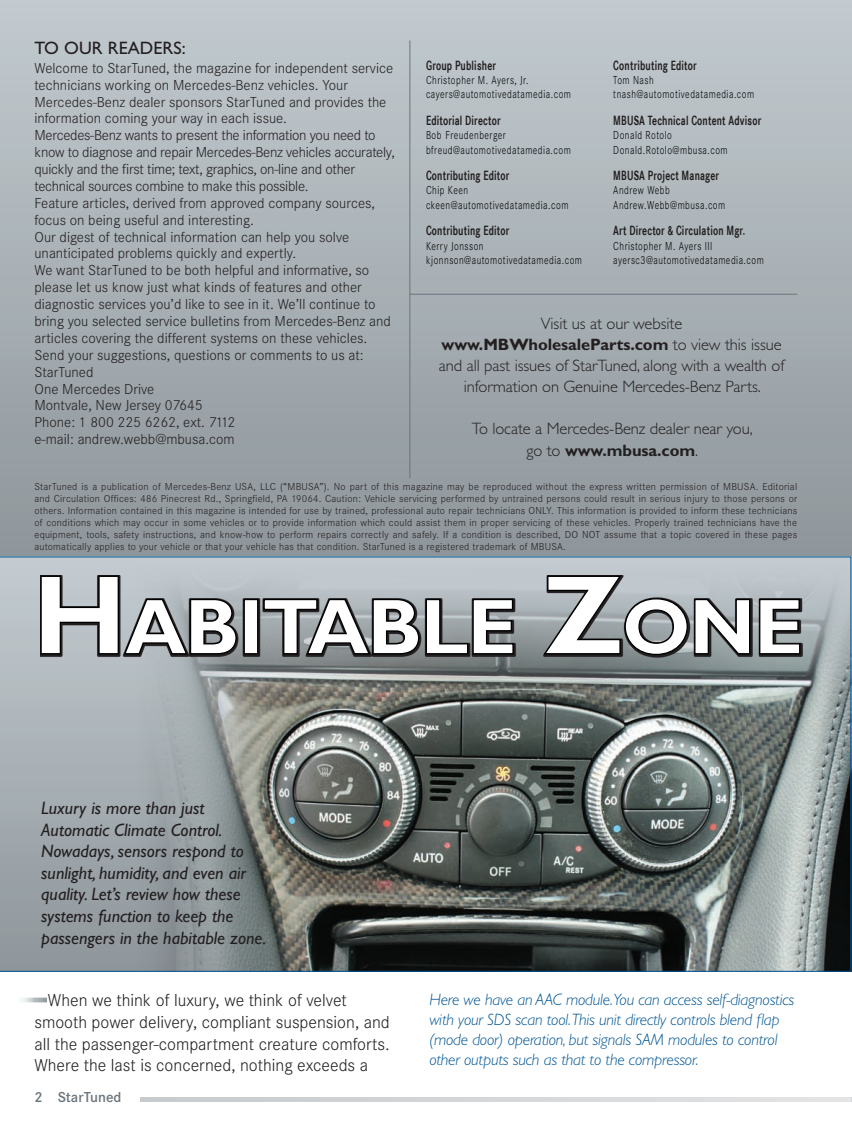
<style>
.page{position:relative;width:852px;height:1136px;background:#fff}
.page>*{position:absolute;margin:0;border:0;box-sizing:border-box;transform-origin:0 0}
.t1{font:700 79.5px "Gill Sans";letter-spacing:-.03em;color:#fff}
.t2{font:italic 18px/21.6px "Gill Sans";color:#231f20}
.t3{font:300 18px/21.6px "Corporate S";color:#231f20}
.t4{font:18px "Gill Sans";letter-spacing:.21em;color:#231f20}
.t5{font:300 16.5px/21px "Gill Sans";letter-spacing:-.005em;color:#231f20;text-align:center}
.t6{font:italic 300 16.5px/19.8px "Gill Sans";letter-spacing:-.015em;color:#005595}
.t7{font:300 15px/16.8px "Corporate S";color:#231f20}
.t8{font:600 15px "Corporate S";color:#6a747b}
.t9{font:700 13.8px "Corporate S";letter-spacing:.02em;color:#231f20;scale:.7 1}
.t10{font:300 12px/14.4px "Corporate S";letter-spacing:.05em;color:#000;scale:.8 1}
.t11{font:300 10.5px/12px "Corporate S";letter-spacing:.02em;color:#231f20;text-align:justify}
.s1{font-weight:700}
.s2{font-size:113.55px}
</style>
<div class="page">
<svg style="left:141px;top:1097px;width:710px;height:4px;background:#d4d6d8"></svg>
<hr style="left:851px;top:0;width:1px;height:44px;background:#c0c8cd">
<div style="left:0;top:0;width:851px;height:559px;background:linear-gradient(to bottom,#c2cbd0,#8e969a)"></div>
<hr style="left:409px;top:41px;width:1px;height:437px;background:#6a747b">
<hr style="left:409px;top:294px;width:388px;height:1px;background:#6a747b">
<svg style="left:22px;top:997px;width:24px;height:5px"></svg>
<svg style="left:0;top:556px;width:851px;height:415px;background:#777e7e"></svg>
<p class="t4" style="left:34px;top:38px;width:153px">TO OUR READERS:</p>
<p class="t7" style="left:34px;top:60px;width:362px">Welcome to StarTuned, the magazine for independent service technicians working on Mercedes-Benz vehicles. Your Mercedes-Benz dealer sponsors StarTuned and provides the information coming your way in each issue.<br>Mercedes-Benz wants to present the information you need to know to diagnose and repair Mercedes-Benz vehicles accurately, quickly and the first time; text, graphics, on-line and other technical sources combine to make this possible.<br>Feature articles, derived from approved company sources, focus on being useful and interesting.<br>Our digest of technical information can help you solve unanticipated problems quickly and expertly.<br>We want StarTuned to be both helpful and informative, so please let us know just what kinds of features and other diagnostic services you’d like to see in it. We’ll continue to bring you selected service bulletins from Mercedes-Benz and articles covering the different systems on these vehicles.<br>Send your suggestions, questions or comments to us at:<br>StarTuned<br>One Mercedes Drive<br>Montvale, New Jersey 07645<br>Phone: 1 800 225 6262, ext. 7112<br>e-mail: andrew.webb@mbusa.com</p>
<p class="t9" style="left:426px;top:57px;width:102px">Group Publisher</p>
<p class="t10" style="left:426px;top:73px;width:183px">Christopher M. Ayers, Jr. cayers@automotivedatamedia.com</p>
<p class="t9" style="left:426px;top:112px;width:108px">Editorial Director</p>
<p class="t10" style="left:426px;top:128px;width:183px">Bob Freudenberger bfreud@automotivedatamedia.com</p>
<p class="t9" style="left:426px;top:167px;width:121px">Contributing Editor</p>
<p class="t10" style="left:426px;top:183px;width:180px">Chip Keen ckeen@automotivedatamedia.com</p>
<p class="t9" style="left:426px;top:223px;width:121px">Contributing Editor</p>
<p class="t10" style="left:426px;top:239px;width:197px">Kerry Jonsson kjonnson@automotivedatamedia.com</p>
<p class="t9" style="left:613px;top:57px;width:121px">Contributing Editor</p>
<p class="t10" style="left:613px;top:73px;width:178px">Tom Nash tnash@automotivedatamedia.com</p>
<p class="t9" style="left:613px;top:112px;width:213px">MBUSA Technical Content Advisor</p>
<p class="t10" style="left:613px;top:128px;width:144px">Donald Rotolo<br>Donald.Rotolo@mbusa.com</p>
<p class="t9" style="left:613px;top:167px;width:153px">MBUSA Project Manager</p>
<p class="t10" style="left:613px;top:183px;width:141px">Andrew Webb<br>Andrew.Webb@mbusa.com</p>
<p class="t9" style="left:613px;top:223px;width:190px">Art Director &amp; Circulation Mgr.</p>
<p class="t10" style="left:613px;top:239px;width:190px">Christopher M. Ayers III ayersc3@automotivedatamedia.com</p>
<p class="t5" style="left:439px;top:313px;width:347px">Visit us at our website <span class="s1">www.MBWholesaleParts.com</span> to view this issue and all past issues of StarTuned, along with a wealth of information on Genuine Mercedes-Benz Parts.</p>
<p class="t5" style="left:472px;top:418px;width:282px">To locate a Mercedes-Benz dealer near you, go to <span class="s1">www.mbusa.com</span>.</p>
<p class="t11" style="left:34px;top:481px;width:764px">StarTuned is a publication of Mercedes-Benz USA, LLC (“MBUSA”). No part of this magazine may be reproduced without the express written permission of MBUSA. Editorial and Circulation Offices: 486 Pinecrest Rd., Springfield, PA 19064. Caution: Vehicle servicing performed by untrained persons could result in serious injury to those persons or others. Information contained in this magazine is intended for use by trained, professional auto repair technicians ONLY. This information is provided to inform these technicians of conditions which may occur in some vehicles or to provide information which could assist them in proper servicing of these vehicles. Properly trained technicians have the equipment, tools, safety instructions, and know-how to perform repairs correctly and safely. If a condition is described, DO NOT assume that a topic covered in these pages automatically applies to your vehicle or that your vehicle has that condition. StarTuned is a registered trademark of MBUSA.</p>
<h1 class="t1" style="left:32px;top:580px;width:773px"><span class="s2">H</span>ABITABLE <span class="s2">Z</span>ONE</h1>
<p class="t2" style="left:41px;top:797px;width:227px">Luxury is more than just<br>Automatic Climate Control.<br>Nowadays, sensors respond to sunlight, humidity, and even air quality. Let’s review how these systems function to keep the passengers in the habitable zone.</p>
<p class="t3" style="left:34px;top:989px;width:357px;text-indent:14px">When we think of luxury, we think of velvet smooth power delivery, compliant suspension, and all the passenger-compartment creature comforts.<br>Where the last is concerned, nothing exceeds a</p>
<p class="t6" style="left:429px;top:990px;width:367px">Here we have an AAC module.You can access self-diagnostics with your SDS scan tool.This unit directly controls blend flap (mode door) operation, but signals SAM modules to control other outputs such as that to the compressor.</p>
<p class="t8" style="left:34px;top:1088px;width:89px">2 StarTuned</p>
</div>
